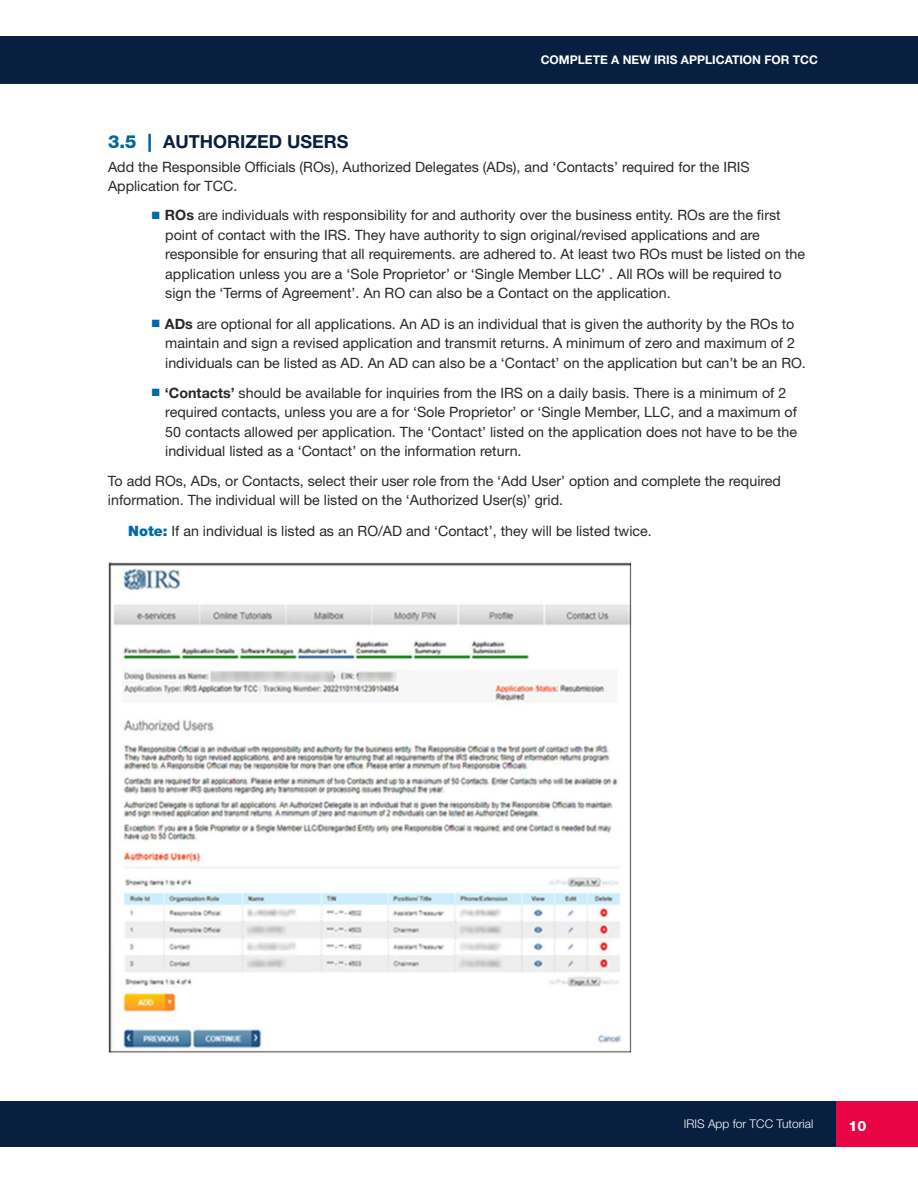
<style>
.page{position:relative;width:918px;height:1188px;background:#fff}
.page>*{position:absolute;margin:0;border:0;box-sizing:border-box;transform-origin:0 0}
.t1{font:700 18px "Helvetica Neue LT Std";color:#081f3f}
.t2{font:14.25px/19.5px "Helvetica Neue LT Std";color:#292829}
.t3{font:800 14.25px "Helvetica Neue LT Std";color:#fff}
.t4{font:700 12px "Helvetica Neue LT Std";color:#fff}
.t5{font:300 12px "Helvetica Neue LT Std";color:#fff}
.s1{font-weight:800;color:#0065a4}
.s2{color:#006aa8}
.s3{font-weight:700}
.s4{font-weight:900;color:#006aa8}
</style>
<div class="page">
<div style="left:0;top:37px;width:918px;height:45px;background:#081f3f"></div>
<div style="left:0;top:1101px;width:864px;height:46px;background:#081f3f"></div>
<div style="left:0;top:76px;width:918px;height:8px;background:#081f3f"></div>
<div style="left:836px;top:1101px;width:82px;height:46px;background:#e90445"></div>
<img style="left:108px;top:561px;width:524px;height:492px">
<p class="t4" style="left:541px;top:52px;width:19px">COMPLETE</p>
<p class="t4" style="left:611px;top:52px;width:87px">A NEW IRIS APPLICATION</p>
<p class="t4" style="left:764px;top:52px;width:9px">FOR</p>
<p class="t4" style="left:793px;top:52px;width:27px">TCC</p>
<p class="t1" style="left:108px;top:130px;width:242px"><span class="s1">3.5 |</span> AUTHORIZED USERS</p>
<p class="t2" style="left:108px;top:157px;width:643px">Add the Responsible Officials (ROs), Authorized Delegates (ADs), and ‘Contacts’ required for the IRIS<br>Application for TCC.</p>
<p class="t2" style="left:165px;top:205px;width:641px;text-indent:-13px"><span class="s2">■</span> <span class="s3">ROS</span> are individuals with responsibility for and authority over the business entity. ROs are the first point of contact with the IRS. They have authority to sign original/revised applications and are responsible for ensuring that all requirements. are adhered to. At least two ROs must be listed on the application unless you are a ‘Sole Proprietor’ or ‘Single Member LLC’ . All ROs will be required to sign the ‘Terms of Agreement’. An RO can also be a Contact on the application.</p>
<p class="t2" style="left:165px;top:314px;width:642px;text-indent:-13px"><span class="s2">■</span> <span class="s3">ADS</span> are optional for all applications. An AD is an individual that is given the authority by the ROs to maintain and sign a revised application and transmit returns. A minimum of zero and maximum of 2 individuals can be listed as AD. An AD can also be a ‘Contact’ on the application but can’t be an RO.</p>
<p class="t2" style="left:165px;top:383px;width:633px;text-indent:-13px"><span class="s2">■</span> <span class="s3">‘CONTACTS’</span> should be available for inquiries from the IRS on a daily basis. There is a minimum of 2 required contacts, unless you are a for ‘Sole Proprietor’ or ‘Single Member, LLC, and a maximum of 50 contacts allowed per application. The ‘Contact’ listed on the application does not have to be the individual listed as a ‘Contact’ on the information return.</p>
<p class="t2" style="left:108px;top:471px;width:675px">To add ROs, ADs, or Contacts, select their user role from the ‘Add User’ option and complete the required information. The individual will be listed on the ‘Authorized User(s)’ grid.</p>
<p class="t2" style="left:128px;top:521px;width:525px"><span class="s4">Note:</span> If an individual is listed as an RO/AD and ‘Contact’, they will be listed twice.</p>
<p class="t5" style="left:684px;top:1116px;width:131px">IRIS App for TCC Tutorial</p>
<p class="t3" style="left:849px;top:1118px;width:19px">10</p>
</div>
